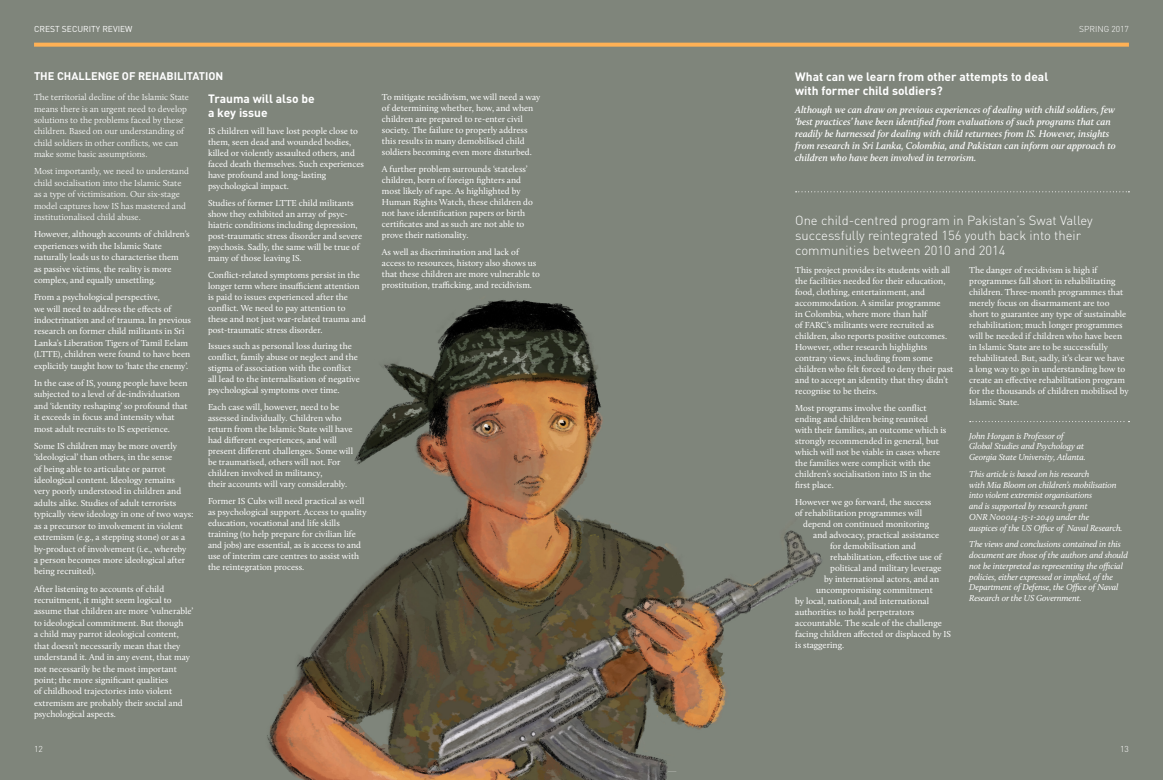
<style>
.page{position:relative;width:1163px;height:780px;background:#fff}
.page>*{position:absolute;margin:0;border:0;box-sizing:border-box;transform-origin:0 0}
.t1{font:300 13px/15px "DIN";color:#fff}
.t2{font:700 12px/14px "DIN";color:#fff}
.t3{font:700 11px "DIN";color:#fff}
.t4{font:italic 600 10px/12px "Calluna";color:#fff}
.t5{font:9px/11px "Calluna";color:#fff}
.t6{font:italic 9px/10.8px "Calluna";letter-spacing:-.01em;color:#fff}
.t7{font:300 9px/11.4px "Calluna";color:#fff}
.t8{font:8.5px "DIN";color:#fff}
.t9{font:300 8.5px "DIN";color:#fff}
</style>
<div class="page">
<div style="left:0;top:0;width:1162px;height:780px;background:#7f857b"></div>
<img style="left:267px;top:300px;width:555px;height:480px">
<svg style="left:34px;top:43px;width:1094px;height:4px;fill:#ffb155"></svg>
<svg style="left:969px;top:421px;width:160px;height:1px"></svg>
<svg style="left:795px;top:191px;width:334px;height:1px"></svg>
<p class="t8" style="left:34px;top:24px;width:100px">CREST SECURITY REVIEW</p>
<p class="t9" style="left:1078px;top:24px;width:51px">SPRING 2017</p>
<p class="t3" style="left:34px;top:69px;width:191px">THE CHALLENGE OF REHABILITATION</p>
<p class="t7" style="left:34px;top:91px;width:156px">The territorial decline of the Islamic State means there is an urgent need to develop solutions to the problems faced by these children. Based on our understanding of child soldiers in other conflicts, we can make some basic assumptions.</p>
<p class="t7" style="left:34px;top:166px;width:156px">Most importantly, we need to understand child socialisation into the Islamic State as a type of victimisation. Our six-stage model captures how IS has mastered and institutionalised child abuse.</p>
<p class="t5" style="left:34px;top:228px;width:157px;line-height:11.4px">However, although accounts of children’s experiences with the Islamic State naturally leads us to characterise them<br>as passive victims, the reality is more complex, and equally unsettling.</p>
<p class="t5" style="left:34px;top:291px;width:158px;line-height:11.4px">From a psychological perspective,<br>we will need to address the effects of indoctrination and of trauma. In previous research on former child militants in Sri Lanka’s Liberation Tigers of Tamil Eelam (LTTE), children were found to have been explicitly taught how to ‘hate the enemy’.</p>
<p class="t5" style="left:34px;top:377px;width:155px;line-height:11.4px">In the case of IS, young people have been subjected to a level of de-individuation and ‘identity reshaping’ so profound that it exceeds in focus and intensity what most adult recruits to IS experience.</p>
<p class="t5" style="left:34px;top:440px;width:161px;line-height:11.4px">Some IS children may be more overtly ‘ideological’ than others, in the sense<br>of being able to articulate or parrot ideological content. Ideology remains<br>very poorly understood in children and adults alike. Studies of adult terrorists typically view ideology in one of two ways: as a precursor to involvement in violent extremism (e.g., a stepping stone) or as a by-product of involvement (i.e., whereby<br>a person becomes more ideological after being recruited).</p>
<p class="t5" style="left:34px;top:582px;width:161px;line-height:11.4px">After listening to accounts of child recruitment, it might seem logical to assume that children are more ‘vulnerable’ to ideological commitment. But though<br>a child may parrot ideological content, that doesn’t necessarily mean that they understand it. And in any event, that may not necessarily be the most important point; the more significant qualities<br>of childhood trajectories into violent extremism are probably their social and psychological aspects.</p>
<h2 class="t2" style="left:208px;top:91px;width:108px">Trauma will also be a key issue</h2>
<p class="t5" style="left:208px;top:125px;width:157px">IS children will have lost people close to them, seen dead and wounded bodies, killed or violently assaulted others, and faced death themselves. Such experiences have profound and long-lasting psychological impact.</p>
<p class="t5" style="left:208px;top:197px;width:156px">Studies of former LTTE child militants show they exhibited an array of psyc&shy;hiatric conditions including depression, post-traumatic stress disorder and severe psychosis. Sadly, the same will be true of many of those leaving IS.</p>
<p class="t5" style="left:208px;top:269px;width:159px">Conflict-related symptoms persist in the longer term where insufficient attention is paid to issues experienced after the conflict. We need to pay attention to these and not just war-related trauma and post-traumatic stress disorder.</p>
<p class="t5" style="left:208px;top:340px;width:153px">Issues such as personal loss during the conflict, family abuse or neglect and the stigma of association with the conflict all lead to the internalisation of negative psychological symptoms over time.</p>
<p class="t5" style="left:208px;top:401px;width:147px">Each case will, however, need to be assessed individually. Children who return from the Islamic State will have had different experiences, and will present different challenges. Some will be traumatised, others will not. For children involved in militancy,<br>their accounts will vary considerably.</p>
<p class="t5" style="left:208px;top:495px;width:160px">Former IS Cubs will need practical as well as psychological support. Access to quality education, vocational and life skills training (to help prepare for civilian life and jobs) are essential, as is access to and use of interim care centres to assist with the reintegration process.</p>
<p class="t5" style="left:382px;top:92px;width:160px">To mitigate recidivism, we will need a way of determining whether, how, and when children are prepared to re-enter civil society. The failure to properly address this results in many demobilised child soldiers becoming even more disturbed.</p>
<p class="t5" style="left:382px;top:163px;width:152px">A further problem surrounds ‘stateless’ children, born of foreign fighters and most likely of rape. As highlighted by Human Rights Watch, these children do not have identification papers or birth certificates and as such are not able to prove their nationality.</p>
<p class="t5" style="left:382px;top:246px;width:159px">As well as discrimination and lack of access to resources, history also shows us that these children are more vulnerable to prostitution, trafficking, and recidivism.</p>
<h2 class="t2" style="left:795px;top:69px;width:254px">What can we learn from other attempts to deal with former child soldiers?</h2>
<p class="t4" style="left:795px;top:103px;width:322px">Although we can draw on previous experiences of dealing with child soldiers, few ‘best practices’ have been identified from evaluations of such programs that can readily be harnessed for dealing with child returnees from IS. However, insights from research in Sri Lanka, Colombia, and Pakistan can inform our approach to children who have been involved in terrorism.</p>
<h1 class="t1" style="left:795px;top:213px;width:299px">One child-centred program in Pakistan’s Swat Valley successfully reintegrated 156 youth back into their communities between 2010 and 2014</h1>
<p class="t5" style="left:795px;top:265px;width:160px">This project provides its students with all the facilities needed for their education, food, clothing, entertainment, and accommodation. A similar programme<br>in Colombia, where more than half<br>of FARC’s militants were recruited as children, also reports positive outcomes.<br>However, other research highlights contrary views, including from some children who felt forced to deny their past and to accept an identity that they didn’t recognise to be theirs.</p>
<p class="t5" style="left:795px;top:402px;width:153px">Most programs involve the conflict ending and children being reunited with their families, an outcome which is strongly recommended in general, but which will not be viable in cases where the families were complicit with the children’s socialisation into IS in the first place.</p>
<p class="t5" style="left:795px;top:496px;width:138px">However we go forward, the success of rehabilitation programmes will</p>
<p class="t5" style="left:803px;top:518px;width:127px">depend on continued monitoring</p>
<p class="t5" style="left:813px;top:529px;width:128px">and advocacy, practical assistance</p>
<p class="t5" style="left:830px;top:540px;width:87px">for demobilisation and</p>
<p class="t5" style="left:830px;top:551px;width:113px">rehabilitation, effective use of</p>
<p class="t5" style="left:830px;top:562px;width:113px">political and military leverage</p>
<p class="t5" style="left:824px;top:573px;width:116px">by international actors, and an</p>
<p class="t5" style="left:816px;top:584px;width:118px">uncompromising commitment</p>
<p class="t5" style="left:795px;top:595px;width:135px">by local, national, and international</p>
<p class="t5" style="left:795px;top:606px;width:120px">authorities to hold perpetrators</p>
<p class="t5" style="left:795px;top:617px;width:148px">accountable. The scale of the challenge</p>
<p class="t5" style="left:795px;top:628px;width:157px">facing children affected or displaced by IS</p>
<p class="t5" style="left:795px;top:639px;width:51px">is staggering.</p>
<p class="t5" style="left:969px;top:265px;width:161px">The danger of recidivism is high if programmes fall short in rehabilitating children. Three-month programmes that merely focus on disarmament are too short to guarantee any type of sustainable rehabilitation; much longer programmes will be needed if children who have been in Islamic State are to be successfully rehabilitated. But, sadly, it’s clear we have a long way to go in understanding how to create an effective rehabilitation program for the thousands of children mobilised by Islamic State.</p>
<p class="t6" style="left:969px;top:430px;width:118px">John Horgan is Professor of<br>Global Studies and Psychology at<br>Georgia State University, Atlanta.</p>
<p class="t6" style="left:969px;top:468px;width:155px">This article is based on his research<br>with Mia Bloom on children’s mobilisation into violent extremist organisations<br>and is supported by research grant<br>ONR N00014-15-1-2049 under the<br>auspices of the US Office of Naval Research.</p>
<p class="t6" style="left:969px;top:538px;width:160px">The views and conclusions contained in this document are those of the authors and should not be interpreted as representing the official policies, either expressed or implied, of the Department of Defense, the Office of Naval Research or the US Government.</p>
<p class="t9" style="left:34px;top:744px;width:10px">12</p>
<p class="t9" style="left:1119px;top:744px;width:10px">13</p>
</div>
